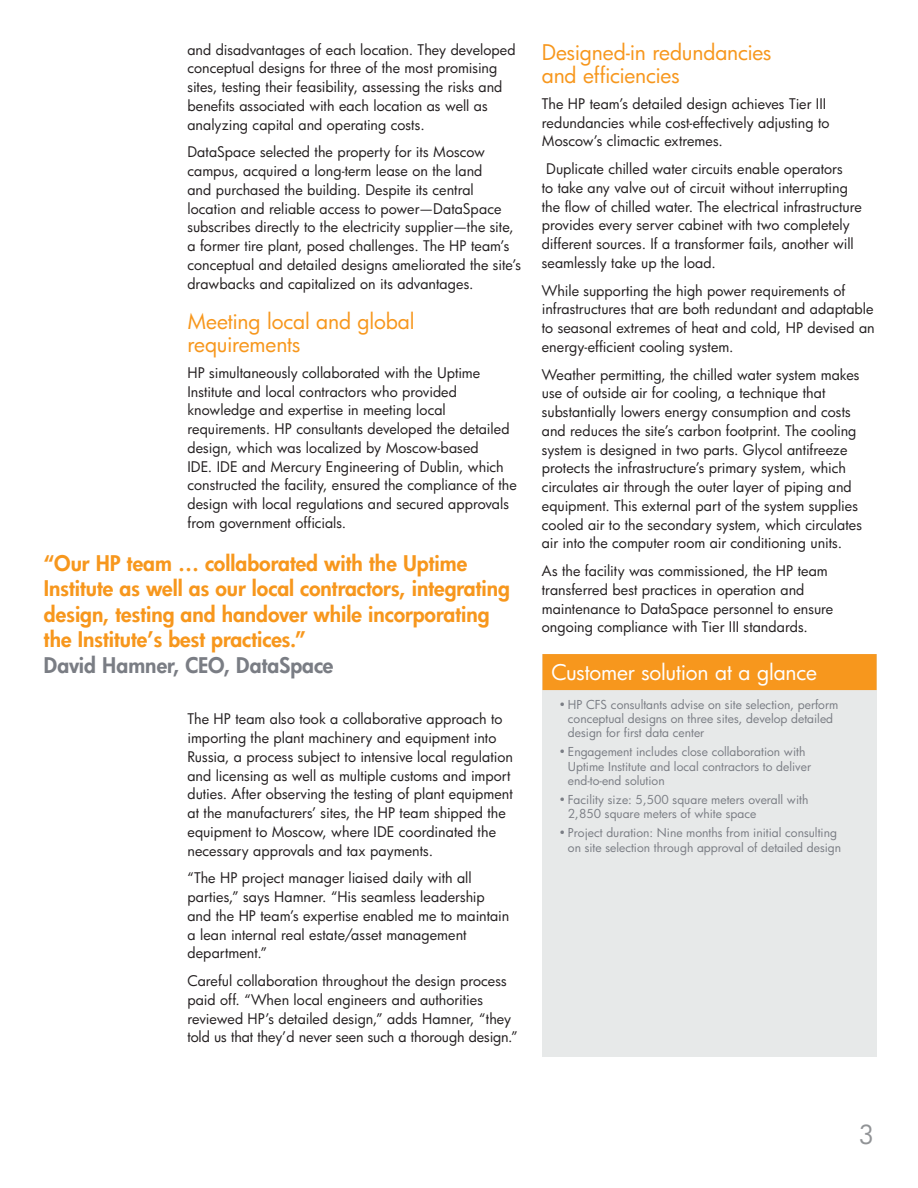
<style>
.page{position:relative;width:918px;height:1188px;background:#fff}
.page>*{position:absolute;margin:0;border:0;box-sizing:border-box;transform-origin:0 0}
.Right_page{font:25.5px "HP Futura";color:#919396}
.messaging_heavy_14{font:800 21px/25.5px "HP Futura";color:#f7971d}
.Level_1_14_15_book{font:21px/22.5px "HP Futura";letter-spacing:-.01em;color:#f7971d}
.services_headline{font:21px "HP Futura";letter-spacing:-.01em;color:#fff}
.Body_text{font:14.25px/18.8px "HP Futura";color:#231f20}
.Services_bullet{font:12px/14.4px "HP Futura";color:#7a7d84}
.s1{color:#7a7d84}
</style>
<div class="page">
<div style="left:543px;top:654px;width:334px;height:402px;background:#e7e9e9"></div>
<div style="left:543px;top:654px;width:334px;height:36px;background:#f7971d"></div>
<p class="Body_text" style="left:188px;top:40px;width:330px">and disadvantages of each location. They developed conceptual designs for three of the most promising sites, testing their feasibility, assessing the risks and benefits associated with each location as well as analyzing capital and operating costs.</p>
<p class="Body_text" style="left:188px;top:142px;width:335px">DataSpace selected the property for its Moscow campus, acquired a long-term lease on the land<br>and purchased the building. Despite its central location and reliable access to power—DataSpace subscribes directly to the electricity supplier—the site, a former tire plant, posed challenges. The HP team’s conceptual and detailed designs ameliorated the site’s drawbacks and capitalized on its advantages.</p>
<p class="Level_1_14_15_book" style="left:188px;top:310px;width:228px">Meeting local and global requirements</p>
<p class="Body_text" style="left:188px;top:363px;width:331px">HP simultaneously collaborated with the Uptime Institute and local contractors who provided knowledge and expertise in meeting local requirements. HP consultants developed the detailed design, which was localized by Moscow-based<br>IDE. IDE and Mercury Engineering of Dublin, which constructed the facility, ensured the compliance of the design with local regulations and secured approvals from government officials.</p>
<p class="messaging_heavy_14" style="left:44px;top:550px;width:468px">“Our HP team … collaborated with the Uptime Institute as well as our local contractors, integrating design, testing and handover while incorporating the Institute’s best practices.”<br><span class="s1">David Hamner, CEO, DataSpace</span></p>
<p class="Body_text" style="left:188px;top:709px;width:327px">The HP team also took a collaborative approach to importing the plant machinery and equipment into Russia, a process subject to intensive local regulation and licensing as well as multiple customs and import duties. After observing the testing of plant equipment at the manufacturers’ sites, the HP team shipped the equipment to Moscow, where IDE coordinated the necessary approvals and tax payments.</p>
<p class="Body_text" style="left:188px;top:868px;width:323px">“The HP project manager liaised daily with all parties,” says Hamner. “His seamless leadership and the HP team’s expertise enabled me to maintain a lean internal real estate/asset management department.”</p>
<p class="Body_text" style="left:188px;top:971px;width:332px">Careful collaboration throughout the design process paid off. “When local engineers and authorities reviewed HP’s detailed design,” adds Hamner, “they told us that they’d never seen such a thorough design.”</p>
<p class="Level_1_14_15_book" style="left:542px;top:41px;width:231px">Designed-in redundancies and efficiencies</p>
<p class="Body_text" style="left:542px;top:94px;width:289px">The HP team’s detailed design achieves Tier III redundancies while cost-effectively adjusting to<br>Moscow’s climactic extremes.</p>
<p class="Body_text" style="left:542px;top:159px;width:321px;text-indent:4px">Duplicate chilled water circuits enable operators<br>to take any valve out of circuit without interrupting the flow of chilled water. The electrical infrastructure provides every server cabinet with two completely different sources. If a transformer fails, another will seamlessly take up the load.</p>
<p class="Body_text" style="left:542px;top:281px;width:334px">While supporting the high power requirements of infrastructures that are both redundant and adaptable to seasonal extremes of heat and cold, HP devised an energy-efficient cooling system.</p>
<p class="Body_text" style="left:542px;top:365px;width:322px">Weather permitting, the chilled water system makes use of outside air for cooling, a technique that substantially lowers energy consumption and costs and reduces the site’s carbon footprint. The cooling system is designed in two parts. Glycol antifreeze protects the infrastructure’s primary system, which circulates air through the outer layer of piping and equipment. This external part of the system supplies cooled air to the secondary system, which circulates air into the computer room air conditioning units.</p>
<p class="Body_text" style="left:542px;top:561px;width:293px">As the facility was commissioned, the HP team transferred best practices in operation and maintenance to DataSpace personnel to ensure ongoing compliance with Tier III standards.</p>
<p class="services_headline" style="left:552px;top:658px;width:267px">Customer solution at a glance</p>
<p class="Services_bullet" style="left:568px;top:697px;width:272px;text-indent:-9px">• HP CFS consultants advise on site selection, perform conceptual designs on three sites, develop detailed design for first data center</p>
<p class="Services_bullet" style="left:568px;top:744px;width:245px;text-indent:-9px">• Engagement includes close collaboration with<br>Uptime Institute and local contractors to deliver end-to-end solution</p>
<p class="Services_bullet" style="left:568px;top:792px;width:242px;text-indent:-9px">• Facility size: 5,500 square meters overall with<br>2,850 square meters of white space</p>
<p class="Services_bullet" style="left:568px;top:825px;width:275px;text-indent:-9px">• Project duration: Nine months from initial consulting on site selection through approval of detailed design</p>
<p class="Right_page" style="left:858px;top:1117px;width:17px">3</p>
</div>
